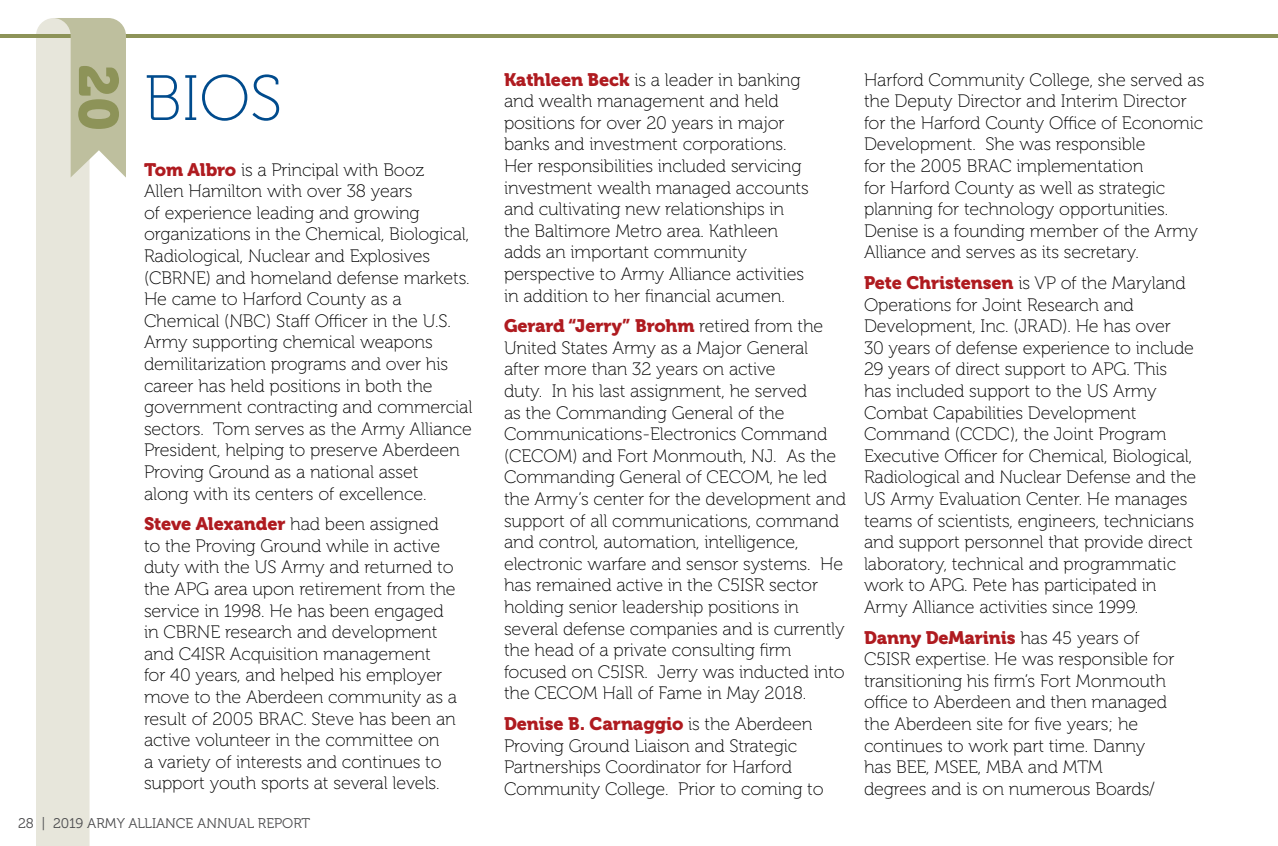
<style>
.page{position:relative;width:1278px;height:846px;background:#fff}
.page>*{position:absolute;margin:0;border:0;box-sizing:border-box;transform-origin:0 0}
.t1{font:64px "Museo 100";color:#004b8d}
.t2{font:18px/21.6px "Museo 100";letter-spacing:-.005em;color:#000}
.t3{font:18px "Museo 900";letter-spacing:-.005em;color:#af1b20}
.t4{font:14px "Museo 300";color:#4d4d4f}
.s1{font-family:"Museo 900";color:#af1b20}
.s2{font-family:"Museo 100";color:#000}
</style>
<div class="page">
<div style="left:36px;top:18px;width:54px;height:828px;background:#e7e6db"></div>
<hr style="left:0;top:34px;width:1278px;height:4px;background:#8d9358">
<svg style="left:53px;top:18px;width:73px;height:160px"></svg>
<h1 class="t1" style="left:144px;top:64px;width:140px">BIOS</h1>
<p class="t2" style="left:144px;top:159px;width:330px"><span class="s1">Tom Albro</span> is a Principal with Booz<br>Allen Hamilton with over 38 years<br>of experience leading and growing organizations in the Chemical, Biological, Radiological, Nuclear and Explosives (CBRNE) and homeland defense markets.<br>He came to Harford County as a Chemical (NBC) Staff Officer in the U.S.<br>Army supporting chemical weapons demilitarization programs and over his career has held positions in both the government contracting and commercial sectors. Tom serves as the Army Alliance President, helping to preserve Aberdeen Proving Ground as a national asset<br>along with its centers of excellence.</p>
<p class="t2" style="left:144px;top:514px;width:315px"><span class="s1">Steve Alexander</span> had been assigned to the Proving Ground while in active duty with the US Army and returned to the APG area upon retirement from the service in 1998. He has been engaged in CBRNE research and development and C4ISR Acquisition management<br>for 40 years, and helped his employer move to the Aberdeen community as a result of 2005 BRAC. Steve has been an active volunteer in the committee on<br>a variety of interests and continues to support youth sports at several levels.</p>
<p class="t4" style="left:18px;top:816px;width:294px">28 | 2019 ARMY ALLIANCE ANNUAL REPORT</p>
<p class="t2" style="left:504px;top:69px;width:306px"><span class="s1">Kathleen Beck</span> is a leader in banking and wealth management and held positions for over 20 years in major banks and investment corporations.<br>Her responsibilities included servicing investment wealth managed accounts and cultivating new relationships in the Baltimore Metro area. Kathleen adds an important community perspective to Army Alliance activities in addition to her financial acumen.</p>
<p class="t3" style="left:504px;top:316px;width:321px">Gerard “Jerry” Brohm <span class="s2">retired from the</span></p>
<p class="t2" style="left:504px;top:337px;width:343px">United States Army as a Major General after more than 32 years on active<br>duty. In his last assignment, he served<br>as the Commanding General of the Communications-Electronics Command (CECOM) and Fort Monmouth, NJ. As the Commanding General of CECOM, he led the Army’s center for the development and support of all communications, command and control, automation, intelligence, electronic warfare and sensor systems. He has remained active in the C5ISR sector holding senior leadership positions in several defense companies and is currently the head of a private consulting firm focused on C5ISR. Jerry was inducted into the CECOM Hall of Fame in May 2018.</p>
<p class="t3" style="left:504px;top:713px;width:310px">Denise B. Carnaggio <span class="s2">is the Aberdeen</span></p>
<p class="t2" style="left:504px;top:735px;width:321px">Proving Ground Liaison and Strategic<br>Partnerships Coordinator for Harford<br>Community College. Prior to coming to</p>
<p class="t2" style="left:864px;top:69px;width:342px">Harford Community College, she served as the Deputy Director and Interim Director for the Harford County Office of Economic Development. She was responsible<br>for the 2005 BRAC implementation<br>for Harford County as well as strategic planning for technology opportunities.<br>Denise is a founding member of the Army Alliance and serves as its secretary.</p>
<p class="t2" style="left:864px;top:272px;width:334px"><span class="s1">Pete Christensen</span> is VP of the Maryland Operations for Joint Research and Development, Inc. (JRAD). He has over<br>30 years of defense experience to include 29 years of direct support to APG. This has included support to the US Army Combat Capabilities Development Command (CCDC), the Joint Program Executive Officer for Chemical, Biological, Radiological and Nuclear Defense and the US Army Evaluation Center. He manages teams of scientists, engineers, technicians and support personnel that provide direct laboratory, technical and programmatic work to APG. Pete has participated in Army Alliance activities since 1999.</p>
<p class="t3" style="left:864px;top:627px;width:277px">Danny DeMarinis <span class="s2">has 45 years of</span></p>
<p class="t2" style="left:864px;top:649px;width:312px">C5ISR expertise. He was responsible for transitioning his firm’s Fort Monmouth office to Aberdeen and then managed the Aberdeen site for five years; he continues to work part time. Danny has BEE, MSEE, MBA and MTM<br>degrees and is on numerous Boards/</p>
</div>
